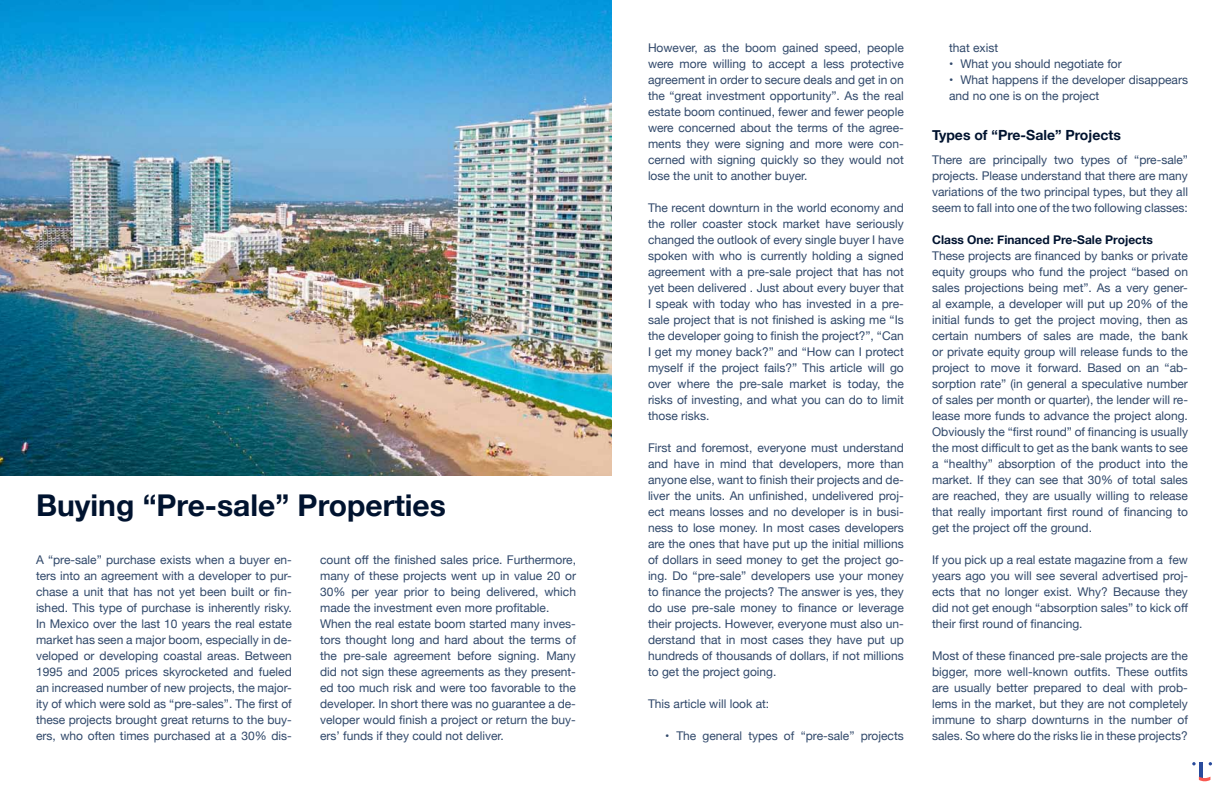
<style>
.page{position:relative;width:1224px;height:792px;background:#fff}
.page>*{position:absolute;margin:0;border:0;box-sizing:border-box;transform-origin:0 0}
.t1{font:700 30px "Helvetica Neue";color:#00132f}
.t2{font:700 14px "Helvetica Neue";color:#00132f}
.t3{font:12px/16px "Helvetica Neue";color:#30486a;text-align:justify}
.t4{font:700 12px "Helvetica Neue";color:#00132f}
</style>
<div class="page">
<svg style="left:1192px;top:762px;width:4px;height:3px"></svg>
<hr style="left:1199px;top:763px;width:3px;height:16px;background:#294b9c">
<svg style="left:1199px;top:777px;width:11px;height:5px"></svg>
<img style="left:0;top:0;width:612px;height:476px">
<h1 class="t1" style="left:36px;top:493px;width:411px">Buying “Pre-sale” Properties</h1>
<p class="t3" style="left:36px;top:552px;width:257px">A “pre-sale” purchase exists when a buyer en&shy;ters into an agreement with a developer to pur&shy;chase a unit that has not yet been built or fin&shy;ished. This type of purchase is inherently risky.<br>In Mexico over the last 10 years the real estate market has seen a major boom, especially in de&shy;veloped or developing coastal areas. Between 1995 and 2005 prices skyrocketed and fueled an increased number of new projects, the major&shy;ity of which were sold as “pre-sales”. The first of these projects brought great returns to the buy&shy;ers, who often times purchased at a 30% dis-</p>
<p class="t3" style="left:320px;top:552px;width:257px;text-align:left">count off the finished sales price. Furthermore, many of these projects went up in value 20 or 30% per year prior to being delivered, which made the investment even more profitable.<br>When the real estate boom started many inves&shy;tors thought long and hard about the terms of the pre-sale agreement before signing. Many did not sign these agreements as they present&shy;ed too much risk and were too favorable to the developer. In short there was no guarantee a de&shy;veloper would finish a project or return the buy&shy;ers’ funds if they could not deliver.</p>
<p class="t3" style="left:648px;top:40px;width:257px">However, as the boom gained speed, people were more willing to accept a less protective agreement in order to secure deals and get in on the “great investment opportunity”. As the real estate boom continued, fewer and fewer people were concerned about the terms of the agree&shy;ments they were signing and more were con&shy;cerned with signing quickly so they would not lose the unit to another buyer.</p>
<p class="t3" style="left:648px;top:200px;width:257px">The recent downturn in the world economy and the roller coaster stock market have seriously changed the outlook of every single buyer I have spoken with who is currently holding a signed agreement with a pre-sale project that has not yet been delivered . Just about every buyer that I speak with today who has invested in a pre&shy;sale project that is not finished is asking me “Is the developer going to finish the project?”, “Can I get my money back?” and “How can I protect myself if the project fails?” This article will go over where the pre-sale market is today, the risks of investing, and what you can do to limit those risks.</p>
<p class="t3" style="left:648px;top:440px;width:257px">First and foremost, everyone must understand and have in mind that developers, more than anyone else, want to finish their projects and de&shy;liver the units. An unfinished, undelivered proj&shy;ect means losses and no developer is in busi&shy;ness to lose money. In most cases developers are the ones that have put up the initial millions of dollars in seed money to get the project go&shy;ing. Do “pre-sale” developers use your money to finance the projects? The answer is yes, they do use pre-sale money to finance or leverage their projects. However, everyone must also un&shy;derstand that in most cases they have put up hundreds of thousands of dollars, if not millions to get the project going.</p>
<p class="t3" style="left:648px;top:696px;width:123px">This article will look at:</p>
<p class="t3" style="left:665px;top:728px;width:240px">• The general types of “pre-sale” projects</p>
<p class="t3" style="left:949px;top:40px;width:51px">that exist</p>
<p class="t3" style="left:949px;top:56px;width:174px">• What you should negotiate for</p>
<p class="t3" style="left:949px;top:72px;width:240px">• What happens if the developer disappears and no one is on the project</p>
<p class="t2" style="left:932px;top:129px;width:190px">Types of “Pre-Sale” Projects</p>
<p class="t3" style="left:932px;top:152px;width:257px">There are principally two types of “pre-sale” projects. Please understand that there are many variations of the two principal types, but they all seem to fall into one of the two following classes:</p>
<p class="t4" style="left:932px;top:235px;width:222px">Class One: Financed Pre-Sale Projects</p>
<p class="t3" style="left:932px;top:248px;width:257px">These projects are financed by banks or private equity groups who fund the project “based on sales projections being met”. As a very gener&shy;al example, a developer will put up 20% of the initial funds to get the project moving, then as certain numbers of sales are made, the bank or private equity group will release funds to the project to move it forward. Based on an “ab&shy;sorption rate” (in general a speculative number of sales per month or quarter), the lender will re&shy;lease more funds to advance the project along.<br>Obviously the “first round” of financing is usually the most difficult to get as the bank wants to see a “healthy” absorption of the product into the market. If they can see that 30% of total sales are reached, they are usually willing to release that really important first round of financing to get the project off the ground.</p>
<p class="t3" style="left:932px;top:552px;width:257px">If you pick up a real estate magazine from a few years ago you will see several advertised proj&shy;ects that no longer exist. Why? Because they did not get enough “absorption sales” to kick off their first round of financing.</p>
<p class="t3" style="left:932px;top:648px;width:257px">Most of these financed pre-sale projects are the bigger, more well-known outfits. These outfits are usually better prepared to deal with prob&shy;lems in the market, but they are not completely immune to sharp downturns in the number of sales. So where do the risks lie in these projects?</p>
</div>
